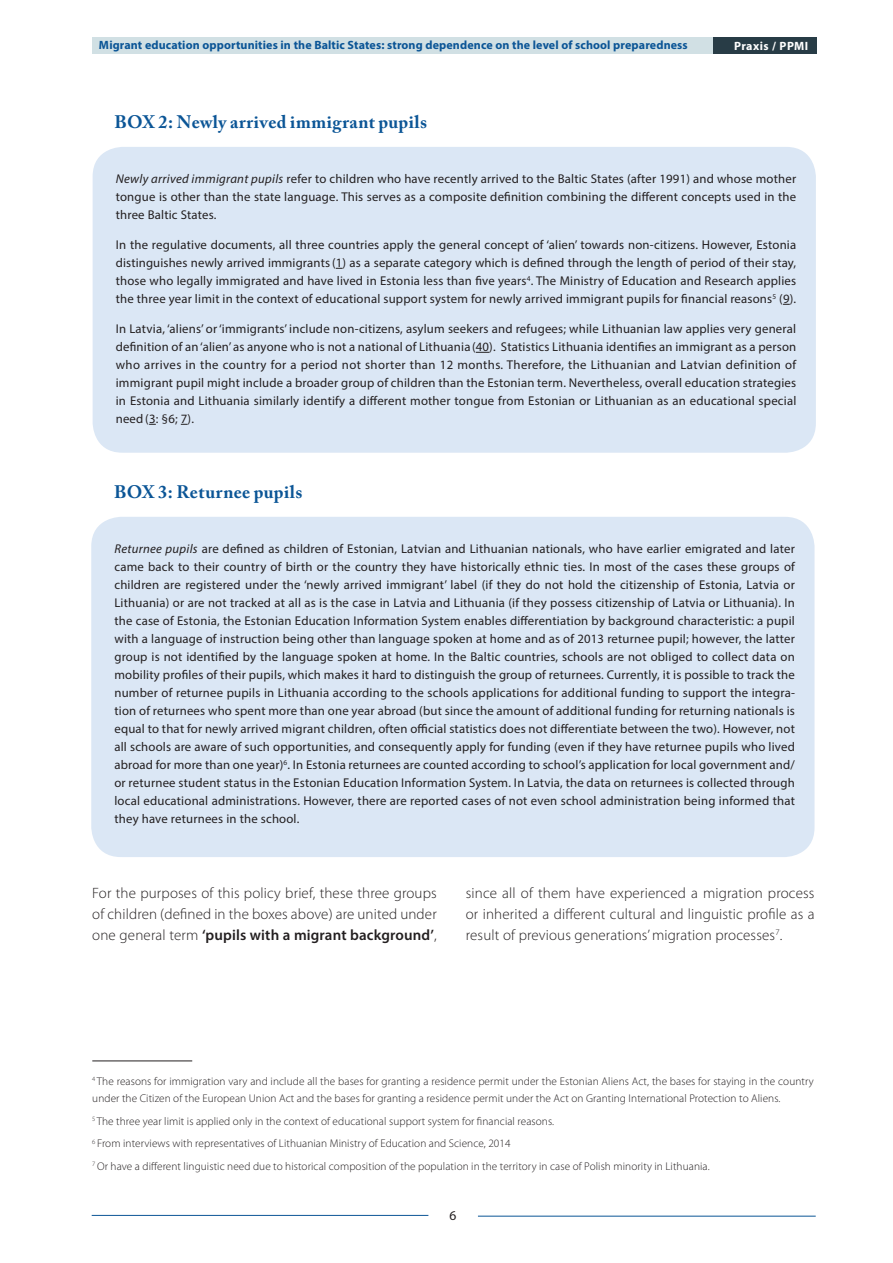
<style>
.page{position:relative;width:893px;height:1263px;background:#fff}
.page>*{position:absolute;margin:0;border:0;box-sizing:border-box;transform-origin:0 0}
.t1{font:700 18px "Adobe Caslon Pro";letter-spacing:.02em;color:#0b5596}
.t2{font:300 15px/21px "Myriad Pro";letter-spacing:.01em;color:#231f20;text-align:justify}
.t3{font:13.5px "Myriad Pro";color:#231f20}
.t4{font:12.75px/18px "Myriad Pro";letter-spacing:.015em;color:#231f20;text-align:justify}
.t5{font:700 12px "Myriad Pro";letter-spacing:.01em;color:#0b5596}
.t6{font:700 12px "Myriad Pro";letter-spacing:.04em;color:#fff}
.t7{font:300 11.25px/22.5px "Myriad Pro";letter-spacing:.01em;color:#231f20}
.s1{font-style:italic}
.s2{font-weight:600}
</style>
<div class="page">
<hr style="left:92px;top:1215px;width:336px;height:1px;background:#0b5596">
<hr style="left:478px;top:1216px;width:338px;height:1px;background:#0b5596">
<div style="left:93px;top:37px;width:626px;height:16px;background:#d1e0e4"></div>
<div style="left:713px;top:37px;width:104px;height:16px;background:#283c46"></div>
<div style="left:93px;top:147px;width:723px;height:306px;background:#dbe7f5;border-radius:30px"></div>
<svg style="left:476px;top:352px;width:13px;height:1px"></svg>
<div style="left:91px;top:517px;width:723px;height:340px;background:#dbe7f5;border-radius:30px"></div>
<hr style="left:92px;top:1061px;width:100px;height:1px;background:#231f20">
<p class="t5" style="left:99px;top:41px;width:590px">Migrant education opportunities in the Baltic States: strong dependence on the level of school preparedness</p>
<p class="t6" style="left:734px;top:41px;width:76px">Praxis / PPMI</p>
<h1 class="t1" style="left:114px;top:115px;width:314px">BOX 2: Newly arrived immigrant pupils</h1>
<p class="t4" style="left:116px;top:171px;width:682px"><span class="s1">Newly arrived immigrant pupils</span> refer to children who have recently arrived to the Baltic States (after 1991) and whose mother tongue is other than the state language. This serves as a composite definition combining the different concepts used in the three Baltic States.</p>
<p class="t4" style="left:116px;top:237px;width:682px">In the regulative documents, all three countries apply the general concept of ‘alien’ towards non-citizens. However, Estonia distinguishes newly arrived immigrants(1) as a separate category which is defined through the length of period of their stay, those who legally immigrated and have lived in Estonia less than five years<sup>4</sup>. The Ministry of Education and Research applies the three year limit in the context of educational support system for newly arrived immigrant pupils for financial reasons<sup>5</sup> (9).</p>
<p class="t4" style="left:116px;top:321px;width:682px">In Latvia, ‘aliens’ or ‘immigrants’ include non-citizens, asylum seekers and refugees; while Lithuanian law applies very general definition of an ‘alien’ as anyone who is not a national of Lithuania(40). Statistics Lithuania identifies an immigrant as a person who arrives in the country for a period not shorter than 12 months. Therefore, the Lithuanian and Latvian definition of immigrant pupil might include a broader group of children than the Estonian term. Nevertheless, overall education strategies in Estonia and Lithuania similarly identify a different mother tongue from Estonian or Lithuanian as an educational special need (3: §6; 7).</p>
<h1 class="t1" style="left:114px;top:485px;width:190px">BOX 3: Returnee pupils</h1>
<p class="t4" style="left:114px;top:540px;width:682px"><span class="s1">Returnee pupils</span> are defined as children of Estonian, Latvian and Lithuanian nationals, who have earlier emigrated and later came back to their country of birth or the country they have historically ethnic ties. In most of the cases these groups of children are registered under the ‘newly arrived immigrant’ label (if they do not hold the citizenship of Estonia, Latvia or Lithuania) or are not tracked at all as is the case in Latvia and Lithuania (if they possess citizenship of Latvia or Lithuania). In the case of Estonia, the Estonian Education Information System enables differentiation by background characteristic: a pupil with a language of instruction being other than language spoken at home and as of 2013 returnee pupil; however, the latter group is not identified by the language spoken at home. In the Baltic countries, schools are not obliged to collect data on mobility profiles of their pupils, which makes it hard to distinguish the group of returnees. Currently, it is possible to track the number of returnee pupils in Lithuania according to the schools applications for additional funding to support the integra&shy;tion of returnees who spent more than one year abroad (but since the amount of additional funding for returning nationals is equal to that for newly arrived migrant children, often official statistics does not differentiate between the two). However, not all schools are aware of such opportunities, and consequently apply for funding (even if they have returnee pupils who lived abroad for more than one year)<sup>6</sup>. In Estonia returnees are counted according to school’s application for local government and/ or returnee student status in the Estonian Education Information System. In Latvia, the data on returnees is collected through local educational administrations. However, there are reported cases of not even school administration being informed that they have returnees in the school.</p>
<p class="t2" style="left:92px;top:883px;width:346px">For the purposes of this policy brief, these three groups of children (defined in the boxes above) are united under one general term <span class="s2">‘pupils with a migrant background’</span>,</p>
<p class="t2" style="left:466px;top:883px;width:350px">since all of them have experienced a migration process or inherited a different cultural and linguistic profile as a result of previous generations’ migration processes<sup>7</sup>.</p>
<p class="t7" style="left:92px;top:1073px;width:723px;line-height:17.2px"><sup>4</sup> The reasons for immigration vary and include all the bases for granting a residence permit under the Estonian Aliens Act, the bases for staying in the country under the Citizen of the European Union Act and the bases for granting a residence permit under the Act on Granting International Protection to Aliens.</p>
<p class="t7" style="left:92px;top:1110px;width:619px"><sup>5</sup> The three year limit is applied only in the context of educational support system for financial reasons.<br><sup>6</sup> From interviews with representatives of Lithuanian Ministry of Education and Science, 2014<br><sup>7</sup> Or have a different linguistic need due to historical composition of the population in the territory in case of Polish minority in Lithuania.</p>
<p class="t3" style="left:449px;top:1210px;width:8px">6</p>
</div>
